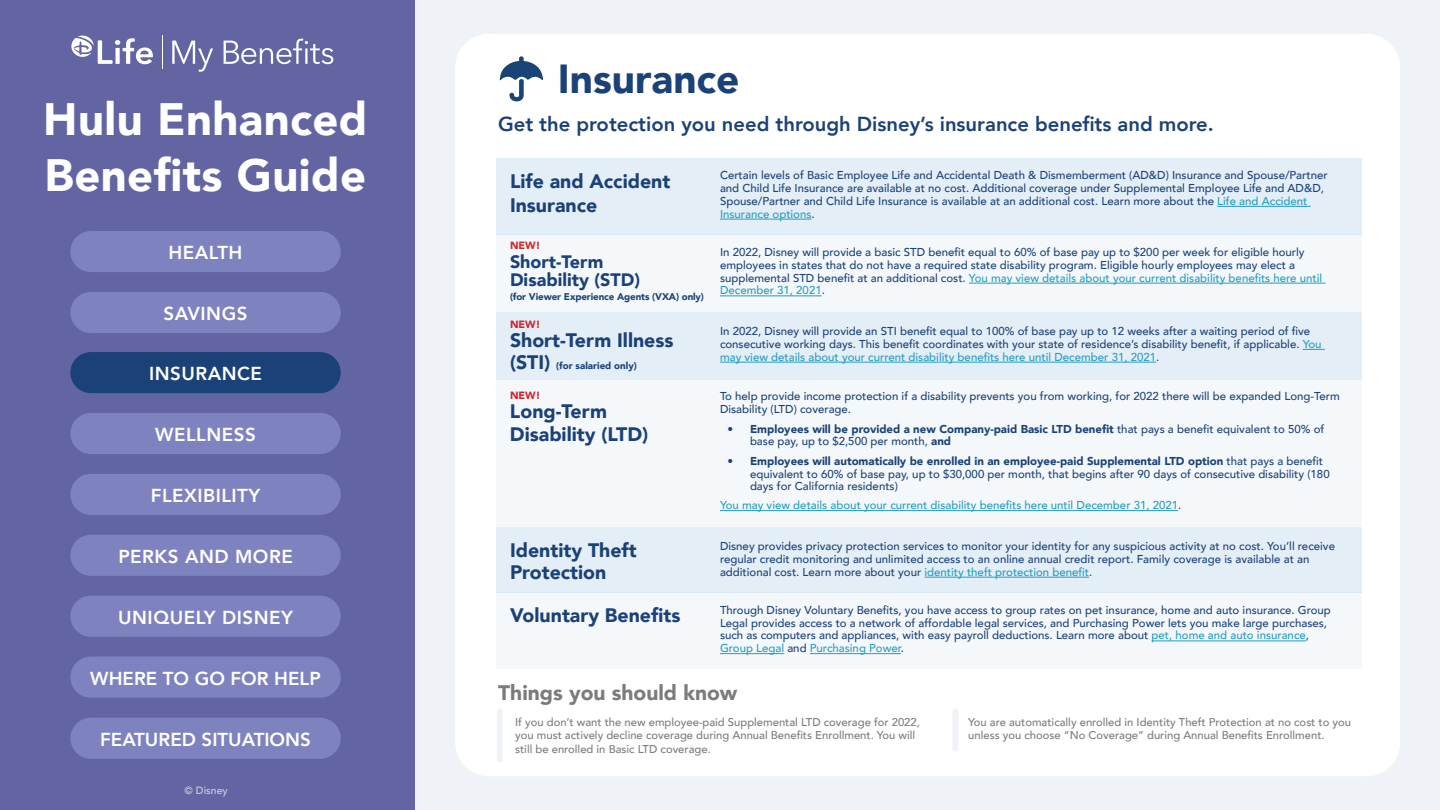
<style>
.page{position:relative;width:1440px;height:810px;background:#eff3f7}
.page>*{position:absolute;margin:0;border:0;box-sizing:border-box;transform-origin:0 0}
.t1{font:900 45.3px/55.9px "Avenir";letter-spacing:.01em;color:#fff}
.t2{font:900 40.5px "Avenir";color:#1a4278}
.t3{font:900 21px "Avenir";color:#7c7b7a}
.t4{font:800 20.25px "Avenir";color:#1a4278}
.t5{font:900 19.5px/22.5px "Avenir";color:#1a4278}
.t6{font:800 18.75px "Avenir";letter-spacing:.025em;color:#fff}
.t7{font:800 18.75px "Avenir";color:#fff}
.t8{font:900 18px/18.8px "Avenir";color:#1a4278}
.t9{font:500 11.4px/12.8px "Avenir";color:#1a4278}
.t10{font:500 11.4px "Avenir";color:#239dc0}
.t11{font:500 11.25px/13.5px "Avenir";color:#7c7b7a}
.t12{font:900 10.5px "Avenir";color:#d2232a}
.t13{font:500 10.5px "Avenir";color:#eff3f7}
.t14{font:900 9.75px "Avenir";letter-spacing:-.01em;color:#1a4278}
.s1{font-size:19.5px}
.s2{color:#239dc0}
.s3{font-weight:900}
.s4{color:#1a4278}
</style>
<div class="page">
<div style="left:0;top:0;width:415px;height:810px;background:#6265a2"></div>
<div style="left:455px;top:34px;width:945px;height:742px;background:#fff;border-radius:34px"></div>
<hr style="left:162px;top:35px;width:1px;height:34px;background:#fff">
<svg style="left:71px;top:36px;width:82px;height:28px"></svg>
<svg style="left:172px;top:41px;width:41px;height:31px"></svg>
<svg style="left:224px;top:39px;width:109px;height:25px"></svg>
<div style="left:497px;top:234px;width:865px;height:78px;background:#f4f8fb"></div>
<div style="left:497px;top:527px;width:865px;height:65px;background:#e4eef6"></div>
<div style="left:497px;top:158px;width:865px;height:77px;background:#e4eef6"></div>
<div style="left:497px;top:380px;width:865px;height:147px;background:#f4f8fb"></div>
<div style="left:497px;top:312px;width:865px;height:68px;background:#e4eef6"></div>
<div style="left:497px;top:592px;width:865px;height:77px;background:#f4f8fb"></div>
<hr style="left:1217px;top:206px;width:94px;height:1px;background:#239dc0">
<hr style="left:720px;top:219px;width:92px;height:1px;background:#239dc0">
<hr style="left:720px;top:510px;width:458px;height:1px;background:#239dc0">
<hr style="left:969px;top:283px;width:356px;height:1px;background:#239dc0">
<hr style="left:720px;top:296px;width:102px;height:1px;background:#239dc0">
<hr style="left:925px;top:577px;width:164px;height:1px;background:#239dc0">
<svg style="left:1303px;top:349px;width:22px;height:1px"></svg>
<hr style="left:720px;top:362px;width:436px;height:1px;background:#239dc0">
<hr style="left:1152px;top:641px;width:154px;height:1px;background:#239dc0">
<hr style="left:720px;top:653px;width:64px;height:1px;background:#239dc0">
<hr style="left:810px;top:653px;width:91px;height:1px;background:#239dc0">
<div style="left:497px;top:708px;width:6px;height:54px;background:#eff3f7;border-radius:3px"></div>
<div style="left:952px;top:708px;width:6px;height:44px;background:#eff3f7;border-radius:3px"></div>
<svg style="left:500px;top:56px;width:43px;height:45px"></svg>
<div style="left:70px;top:231px;width:271px;height:41px;background:#7e83bf;border-radius:21px"></div>
<div style="left:70px;top:413px;width:271px;height:41px;background:#7e83bf;border-radius:21px"></div>
<div style="left:70px;top:292px;width:271px;height:41px;background:#7e83bf;border-radius:21px"></div>
<div style="left:70px;top:474px;width:271px;height:41px;background:#7e83bf;border-radius:21px"></div>
<div style="left:70px;top:596px;width:271px;height:41px;background:#7e83bf;border-radius:21px"></div>
<div style="left:70px;top:352px;width:271px;height:41px;background:#1a4278;border-radius:21px"></div>
<div style="left:70px;top:535px;width:271px;height:41px;background:#7e83bf;border-radius:21px"></div>
<div style="left:70px;top:657px;width:271px;height:41px;background:#7e83bf;border-radius:21px"></div>
<div style="left:70px;top:718px;width:271px;height:41px;background:#7e83bf;border-radius:21px"></div>
<h1 class="t1" style="left:43px;top:90px;width:326px">Hulu Enhanced<br>Benefits Guide</h1>
<h3 class="t6" style="left:169px;top:238px;width:75px">HEALTH</h3>
<h3 class="t6" style="left:164px;top:299px;width:85px">SAVINGS</h3>
<h3 class="t6" style="left:149px;top:359px;width:114px">INSURANCE</h3>
<h3 class="t6" style="left:155px;top:420px;width:102px">WELLNESS</h3>
<h3 class="t6" style="left:151px;top:481px;width:111px">FLEXIBILITY</h3>
<h3 class="t6" style="left:118px;top:542px;width:176px">PERKS AND MORE</h3>
<h3 class="t6" style="left:118px;top:603px;width:176px">UNIQUELY DISNEY</h3>
<h3 class="t7" style="left:90px;top:664px;width:232px">WHERE TO GO FOR HELP</h3>
<h3 class="t7" style="left:100px;top:725px;width:212px">FEATURED SITUATIONS</h3>
<p class="t13" style="left:185px;top:781px;width:45px">© Disney</p>
<h2 class="t2" style="left:558px;top:44px;width:183px">Insurance</h2>
<h3 class="t4" style="left:498px;top:108px;width:717px">Get the protection you need through Disney’s insurance benefits and more.</h3>
<h3 class="t5" style="left:510px;top:169px;width:162px;line-height:24px">Life and Accident<br>Insurance</h3>
<p class="t12" style="left:510px;top:236px;width:32px">NEW!</p>
<h3 class="t8" style="left:510px;top:251px;width:132px">Short-Term<br>Disability (STD)</h3>
<p class="t14" style="left:510px;top:288px;width:196px">(for Viewer Experience Agents (VXA) only)</p>
<p class="t12" style="left:510px;top:315px;width:32px">NEW!</p>
<h3 class="t5" style="left:510px;top:328px;width:165px">Short-Term Illness</h3>
<p class="t14" style="left:510px;top:357px;width:128px"><span class="s1">(STI)</span> (for salaried only)</p>
<p class="t12" style="left:510px;top:387px;width:32px">NEW!</p>
<h3 class="t5" style="left:510px;top:400px;width:140px">Long-Term<br>Disability (LTD)</h3>
<h3 class="t5" style="left:510px;top:538px;width:128px">Identity Theft<br>Protection</h3>
<h3 class="t5" style="left:510px;top:603px;width:172px">Voluntary Benefits</h3>
<p class="t9" style="left:720px;top:168px;width:609px">Certain levels of Basic Employee Life and Accidental Death &amp; Dismemberment (AD&amp;D) Insurance and Spouse/Partner and Child Life Insurance are available at no cost. Additional coverage under Supplemental Employee Life and AD&amp;D, Spouse/Partner and Child Life Insurance is available at an additional cost. Learn more about the <span class="s2">Life and Accident Insurance options</span>.</p>
<p class="t9" style="left:720px;top:245px;width:604px">In 2022, Disney will provide a basic STD benefit equal to 60% of base pay up to $200 per week for eligible hourly employees in states that do not have a required state disability program. Eligible hourly employees may elect a supplemental STD benefit at an additional cost. <span class="s2">You may view details about your current disability benefits here until December 31, 2021</span>.</p>
<p class="t9" style="left:720px;top:324px;width:603px">In 2022, Disney will provide an STI benefit equal to 100% of base pay up to 12 weeks after a waiting period of five consecutive working days. This benefit coordinates with your state of residence’s disability benefit, if applicable. <span class="s2">You may view details about your current disability benefits here until December 31, 2021</span>.</p>
<p class="t9" style="left:720px;top:389px;width:621px">To help provide income protection if a disability prevents you from working, for 2022 there will be expanded Long-Term<br>Disability (LTD) coverage.</p>
<p class="t9" style="left:750px;top:422px;width:576px;text-indent:-22px"><span class="s3">• Employees will be provided a new Company-paid Basic LTD benefit</span> that pays a benefit equivalent to 50% of base pay, up to $2,500 per month, <span class="s3">and</span></p>
<p class="t9" style="left:750px;top:454px;width:581px;text-indent:-22px"><span class="s3">• Employees will automatically be enrolled in an employee-paid Supplemental LTD option</span> that pays a benefit equivalent to 60% of base pay, up to $30,000 per month, that begins after 90 days of consecutive disability (180 days for California residents)</p>
<p class="t10" style="left:720px;top:495px;width:463px">You may view details about your current disability benefits here until December 31, 2021<span class="s4">.</span></p>
<p class="t9" style="left:720px;top:539px;width:617px">Disney provides privacy protection services to monitor your identity for any suspicious activity at no cost. You’ll receive regular credit monitoring and unlimited access to an online annual credit report. Family coverage is available at an additional cost. Learn more about your <span class="s2">identity theft protection benefit</span>.</p>
<p class="t9" style="left:720px;top:603px;width:612px">Through Disney Voluntary Benefits, you have access to group rates on pet insurance, home and auto insurance. Group Legal provides access to a network of affordable legal services, and Purchasing Power lets you make large purchases, such as computers and appliances, with easy payroll deductions. Learn more about <span class="s2">pet, home and auto insurance</span>, <span class="s2">Group Legal</span> and <span class="s2">Purchasing Power</span>.</p>
<h3 class="t3" style="left:498px;top:675px;width:241px">Things you should know</h3>
<p class="t11" style="left:515px;top:714px;width:406px">If you don’t want the new employee-paid Supplemental LTD coverage for 2022, you must actively decline coverage during Annual Benefits Enrollment. You will still be enrolled in Basic LTD coverage.</p>
<p class="t11" style="left:968px;top:714px;width:384px">You are automatically enrolled in Identity Theft Protection at no cost to you unless you choose “No Coverage” during Annual Benefits Enrollment.</p>
</div>
